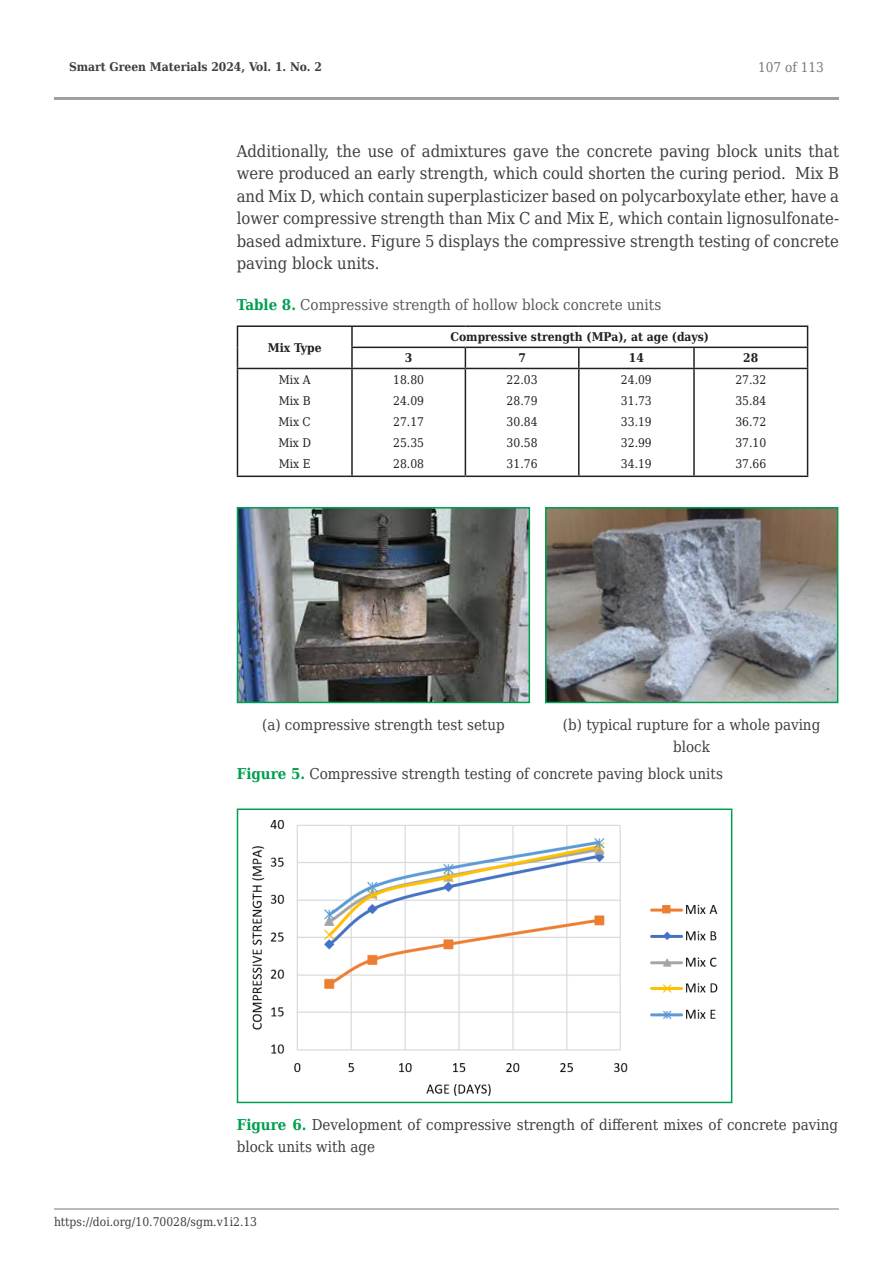
<style>
.page{position:relative;width:893px;height:1263px;background:#fff}
.page>*{position:absolute;margin:0;border:0;box-sizing:border-box;transform-origin:0 0}
.t1{font:16.5px/22.5px "DejaVu Serif Condensed";color:#3e3e3f;text-align:justify}
.t2{font:15px/22.5px "DejaVu Serif Condensed";color:#3e3e3f;text-align:center}
.t3{font:15px "DejaVu Serif Condensed";color:#57585a}
.t4{font:13.5px "DejaVu Serif Condensed";color:#76787b}
.t5{font:12px "DejaVu Serif Condensed";color:#231f20}
.t6{font:700 12px "DejaVu Serif Condensed";color:#231f20}
.t7{font:12px "DejaVu Serif Condensed";color:#3e3e3f}
.t8{font:700 12px "DejaVu Serif Condensed";color:#3e3e3f}
.s1{font-weight:700;color:#009f4f}
</style>
<div class="page">
<hr style="left:54px;top:97px;width:785px;height:3px;background:#9d9fa2">
<hr style="left:54px;top:1208px;width:785px;height:1px;background:#76787b">
<hr style="left:352px;top:325px;width:113px;height:2px;background:#231f20">
<hr style="left:465px;top:325px;width:114px;height:2px;background:#231f20">
<hr style="left:579px;top:325px;width:115px;height:2px;background:#231f20">
<hr style="left:694px;top:325px;width:114px;height:2px;background:#231f20">
<hr style="left:351px;top:347px;width:114px;height:1px;background:#231f20">
<hr style="left:465px;top:347px;width:114px;height:1px;background:#231f20">
<svg style="left:465px;top:348px;width:1px;height:20px"></svg>
<hr style="left:579px;top:347px;width:115px;height:1px;background:#231f20">
<hr style="left:578px;top:348px;width:2px;height:20px;background:#231f20">
<hr style="left:694px;top:347px;width:114px;height:1px;background:#231f20">
<hr style="left:693px;top:348px;width:2px;height:20px;background:#231f20">
<svg style="left:807px;top:327px;width:1px;height:41px"></svg>
<hr style="left:237px;top:369px;width:1px;height:107px;background:#231f20">
<hr style="left:352px;top:368px;width:113px;height:1px;background:#231f20">
<hr style="left:351px;top:369px;width:2px;height:107px;background:#231f20">
<hr style="left:465px;top:368px;width:114px;height:1px;background:#231f20">
<hr style="left:465px;top:369px;width:1px;height:107px;background:#231f20">
<hr style="left:579px;top:368px;width:115px;height:1px;background:#231f20">
<hr style="left:578px;top:369px;width:2px;height:107px;background:#231f20">
<hr style="left:694px;top:368px;width:114px;height:1px;background:#231f20">
<hr style="left:693px;top:369px;width:2px;height:107px;background:#231f20">
<hr style="left:807px;top:369px;width:1px;height:107px;background:#231f20">
<hr style="left:237px;top:476px;width:115px;height:1px;background:#231f20">
<hr style="left:352px;top:476px;width:113px;height:1px;background:#231f20">
<hr style="left:465px;top:476px;width:114px;height:1px;background:#231f20">
<hr style="left:579px;top:476px;width:115px;height:1px;background:#231f20">
<hr style="left:694px;top:476px;width:114px;height:1px;background:#231f20">
<svg style="left:237px;top:327px;width:1px;height:41px"></svg>
<hr style="left:237px;top:325px;width:115px;height:2px;background:#231f20">
<hr style="left:351px;top:327px;width:2px;height:20px;background:#231f20">
<hr style="left:351px;top:348px;width:2px;height:20px;background:#231f20">
<hr style="left:237px;top:368px;width:115px;height:1px;background:#231f20">
<img style="left:240px;top:510px;width:287px;height:190px">
<div style="left:237px;top:507px;width:293px;height:196px;border:2px solid #009f4f"></div>
<img style="left:548px;top:510px;width:287px;height:190px">
<div style="left:545px;top:507px;width:293px;height:196px;border:2px solid #009f4f"></div>
<img style="left:251px;top:820px;width:467px;height:276px">
<div style="left:237px;top:808px;width:495px;height:295px;border:2px solid #009f4f"></div>
<p class="t8" style="left:69px;top:57px;width:254px">Smart Green Materials 2024, Vol. 1. No. 2</p>
<p class="t4" style="left:758px;top:57px;width:67px">107 of 113</p>
<p class="t1" style="left:237px;top:139px;width:604px">Additionally, the use of admixtures gave the concrete paving block units that were produced an early strength, which could shorten the curing period. Mix B and Mix D, which contain superplasticizer based on polycarboxylate ether, have a lower compressive strength than Mix C and Mix E, which contain lignosulfonate&shy;based admixture. Figure 5 displays the compressive strength testing of concrete paving block units.</p>
<p class="t3" style="left:237px;top:294px;width:426px"><span class="s1">Table 8.</span> Compressive strength of hollow block concrete units</p>
<p class="t6" style="left:268px;top:338px;width:55px">Mix Type</p>
<p class="t6" style="left:450px;top:328px;width:260px">Compressive strength (MPa), at age (days)</p>
<p class="t6" style="left:405px;top:349px;width:9px">3</p>
<p class="t6" style="left:518px;top:349px;width:9px">7</p>
<p class="t6" style="left:629px;top:349px;width:17px">14</p>
<p class="t6" style="left:743px;top:349px;width:17px">28</p>
<p class="t5" style="left:279px;top:370px;width:33px">Mix A</p>
<p class="t5" style="left:279px;top:391px;width:33px">Mix B</p>
<p class="t5" style="left:279px;top:412px;width:34px">Mix C</p>
<p class="t5" style="left:278px;top:433px;width:34px">Mix D</p>
<p class="t5" style="left:279px;top:454px;width:33px">Mix E</p>
<p class="t5" style="left:393px;top:370px;width:32px">18.80</p>
<p class="t5" style="left:393px;top:391px;width:32px">24.09</p>
<p class="t5" style="left:393px;top:412px;width:32px">27.17</p>
<p class="t5" style="left:393px;top:433px;width:32px">25.35</p>
<p class="t5" style="left:393px;top:454px;width:32px">28.08</p>
<p class="t5" style="left:507px;top:370px;width:32px">22.03</p>
<p class="t5" style="left:507px;top:391px;width:32px">28.79</p>
<p class="t5" style="left:507px;top:412px;width:32px">30.84</p>
<p class="t5" style="left:507px;top:433px;width:32px">30.58</p>
<p class="t5" style="left:507px;top:454px;width:32px">31.76</p>
<p class="t5" style="left:621px;top:370px;width:32px">24.09</p>
<p class="t5" style="left:621px;top:391px;width:32px">31.73</p>
<p class="t5" style="left:621px;top:412px;width:32px">33.19</p>
<p class="t5" style="left:621px;top:433px;width:32px">32.99</p>
<p class="t5" style="left:621px;top:454px;width:32px">34.19</p>
<p class="t5" style="left:735px;top:370px;width:32px">27.32</p>
<p class="t5" style="left:735px;top:391px;width:32px">35.84</p>
<p class="t5" style="left:735px;top:412px;width:32px">36.72</p>
<p class="t5" style="left:735px;top:433px;width:32px">37.10</p>
<p class="t5" style="left:735px;top:454px;width:32px">37.66</p>
<p class="t2" style="left:262px;top:713px;width:244px">(a) compressive strength test setup</p>
<p class="t2" style="left:563px;top:713px;width:259px">(b) typical rupture for a whole paving block</p>
<p class="t2" style="left:237px;top:761px;width:488px"><span class="s1">Figure 5.</span> Compressive strength testing of concrete paving block units</p>
<p class="t2" style="left:237px;top:1113px;width:603px;text-align:left"><span class="s1">Figure 6.</span> Development of compressive strength of different mixes of concrete paving block units with age</p>
<p class="t7" style="left:54px;top:1212px;width:205px">https://doi.org/10.70028/sgm.v1i2.13</p>
</div>
